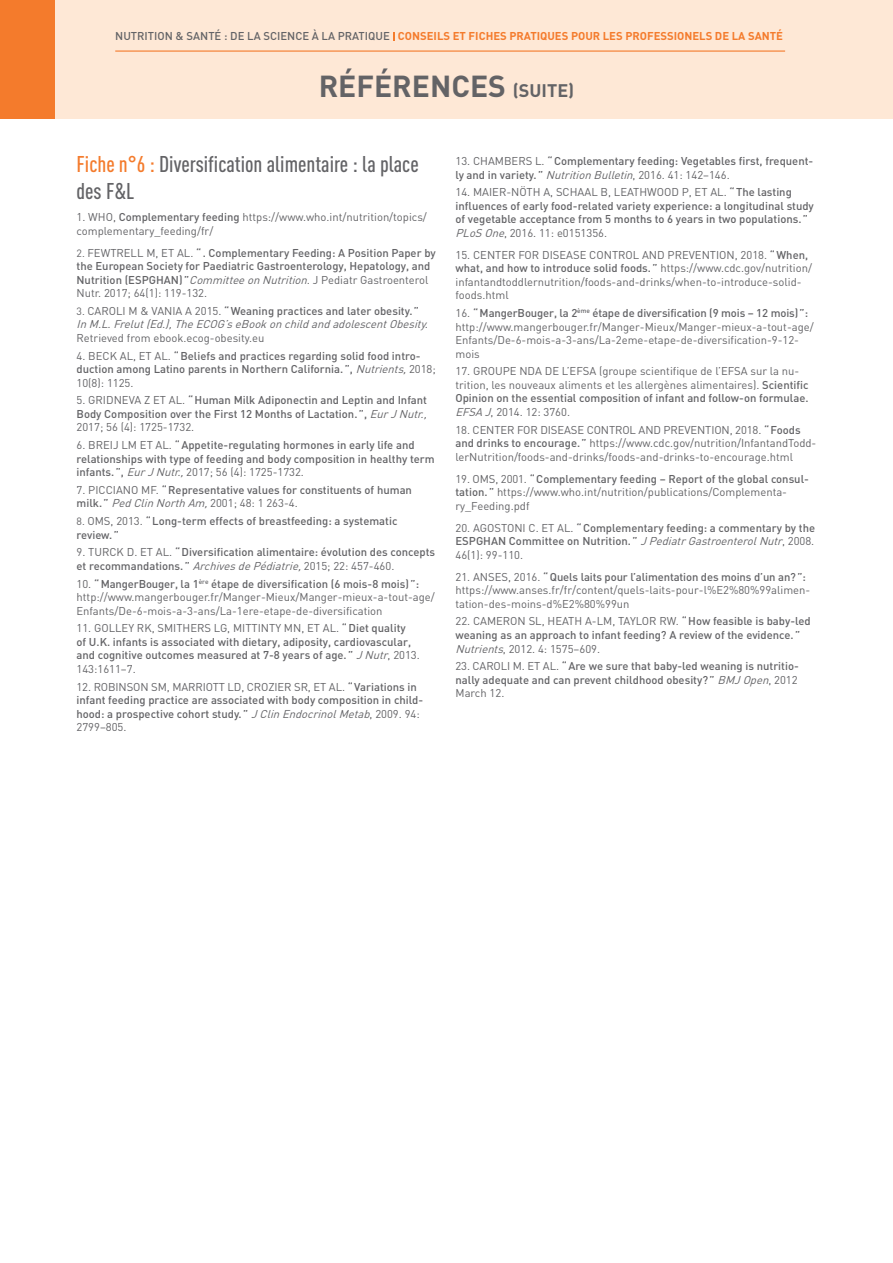
<style>
.page{position:relative;width:893px;height:1263px;background:#fff}
.page>*{position:absolute;margin:0;border:0;box-sizing:border-box;transform-origin:0 0}
.t1{font:700 30px "DIN";color:#636366}
.t2{font:500 condensed 22.5px/27px "DIN Pro";color:#636366}
.t3{font:500 11.25px/13.5px "DIN";color:#636366}
.t4{font:11.25px/13.5px "DIN";color:#636366}
.t5{font:italic 11.25px/13.5px "DIN";color:#636366}
.t6{font:700 11.25px "DIN";color:#f47b2c}
.s1{font-weight:500;color:#636366}
.s2{font-size:18px}
.s3{color:#f47b2c}
.s4{font-weight:500}
.s5{font-weight:400;font-size:10.5px}
.s6{font-weight:400}
.s7{font-weight:400;font-style:italic}
.s8{font-style:normal;font-size:10.5px}
.s9{font-style:normal}
.s10{font-weight:500;font-style:normal}
.s11{font-style:italic}
</style>
<div class="page">
<div style="left:0;top:0;width:893px;height:118px;background:#fee8d6"></div>
<div style="left:0;top:0;width:54px;height:118px;background:#f47b2c"></div>
<hr style="left:115px;top:51px;width:670px;height:1px;background:#f47b2c">
<p class="t6" style="left:115px;top:29px;width:669px"><span class="s1">NUTRITION &amp; SANTÉ : DE LA SCIENCE À LA PRATIQUE</span> CONSEILS ET FICHES PRATIQUES POUR LES PROFESSIONELS DE LA SANTÉ</p>
<p class="t1" style="left:319px;top:67px;width:257px">RÉFÉRENCES <span class="s2">(SUITE)</span></p>
<p class="t2" style="left:77px;top:149px;width:344px"><span class="s3">Fiche n°6 :</span> Diversification alimentaire : la place des F&amp;L</p>
<p class="t4" style="left:77px;top:210px;width:352px">1. WHO, <span class="s4">Complementary feeding</span> https://www.who.int/nutrition/topics/ complementary_feeding/fr/</p>
<p class="t3" style="left:77px;top:245px;width:361px"><span class="s5">2.</span> <span class="s6">FEWTRELL M, ET AL.</span> “ . Complementary Feeding: A Position Paper by the European Society for Paediatric Gastroenterology, Hepatology, and Nutrition (ESPGHAN) ”<span class="s7">CommitteeonNutrition.</span><span class="s6">J Pediatr Gastroenterol Nutr. 2017; 64(1): 119-132.</span></p>
<p class="t5" style="left:77px;top:304px;width:357px"><span class="s8">3.</span> <span class="s9">CAROLI M &amp; VANIA A 2015.</span> <span class="s10">“Weaning practices and later obesity. ”<br></span>InM.L.Frelut(Ed.),TheECOG’seBookonchildandadolescentObesity.<br><span class="s9">Retrieved from ebook.ecog-obesity.eu</span></p>
<p class="t3" style="left:77px;top:348px;width:361px"><span class="s6">4. BECK AL, ET AL.</span> “Beliefs and practices regarding solid food intro&shy;duction among Latino parents in Northern California. ”, <span class="s7">Nutrients,</span><span class="s6">2018;<br>10(8): 1125.</span></p>
<p class="t3" style="left:77px;top:393px;width:355px"><span class="s6">5. GRIDNEVA Z ET AL.</span> “Human Milk Adiponectin and Leptin and Infant<br>Body Composition over the First 12 Months of Lactation. ”, <span class="s7">EurJNutr.,<br></span><span class="s6">2017; 56 (4): 1725-1732.</span></p>
<p class="t3" style="left:77px;top:438px;width:360px"><span class="s6">6. BREIJ LM ET AL.</span> “Appetite-regulating hormones in early life and relationships with type of feeding and body composition in healthy term infants. ”, <span class="s7">EurJNutr.,</span><span class="s6">2017; 56 (4): 1725-1732.</span></p>
<p class="t3" style="left:77px;top:483px;width:337px"><span class="s6">7. PICCIANO MF.</span> “Representative values for constituents of human milk. ” <span class="s7">PedClinNorthAm,</span><span class="s6">2001; 48: 1 263-4.</span></p>
<p class="t3" style="left:77px;top:514px;width:322px"><span class="s5">8.</span> <span class="s6">OMS, 2013.</span> “Long-term effects of breastfeeding: a systematic review. ”</p>
<p class="t3" style="left:77px;top:545px;width:360px"><span class="s6">9. TURCK D. ET AL.</span> “Diversification alimentaire: évolution des concepts et recommandations. ” <span class="s7">ArchivesdePédiatrie,</span><span class="s6">2015; 22: 457-460.</span></p>
<p class="t4" style="left:77px;top:577px;width:360px">10. <span class="s4">“MangerBouger, la 1</span><sup>ère</sup> <span class="s4">étape de diversification (6 mois-8 mois) ”: </span>http://www.mangerbouger.fr/Manger-Mieux/Manger-mieux-a-tout-age/<br>Enfants/De-6-mois-a-3-ans/La-1ere-etape-de-diversification</p>
<p class="t3" style="left:77px;top:621px;width:345px"><span class="s6">11. GOLLEY RK, SMITHERS LG, MITTINTY MN, ET AL.</span> “Diet quality<br>of U.K. infants is associated with dietary, adiposity, cardiovascular, and cognitive outcomes measured at 7-8 years of age. ” <span class="s7">JNutr</span><span class="s6">, 2013.<br>143:1611–7.</span></p>
<p class="t3" style="left:77px;top:679px;width:348px"><span class="s6">12. ROBINSON SM, MARRIOTT LD, CROZIER SR, ET AL.</span> “Variations in infant feeding practice are associated with body composition in child&shy;hood: a prospective cohort study. ” <span class="s7">JClinEndocrinolMetab</span><span class="s6">, 2009. 94:<br>2799–805.</span></p>
<p class="t3" style="left:455px;top:154px;width:359px"><span class="s6">13. CHAMBERS L.</span> “Complementary feeding: Vegetables first, frequent&shy;ly and in variety. ” <span class="s7">NutritionBulletin</span><span class="s6">, 2016. 41: 142–146.</span></p>
<p class="t3" style="left:455px;top:185px;width:360px"><span class="s6">14. MAIER-NÖTH A, SCHAAL B, LEATHWOOD P, ET AL.</span> “The lasting influences of early food-related variety experience: a longitudinal study of vegetable acceptance from 5 months to 6 years in two populations. ” <span class="s7">PLoSOne</span><span class="s6">, 2016. 11: e0151356.</span></p>
<p class="t4" style="left:455px;top:248px;width:358px">15. CENTER FOR DISEASE CONTROL AND PREVENTION, 2018. <span class="s4">“When, what, and how to introduce solid foods. ”</span> https://www.cdc.gov/nutrition/ infantandtoddlernutrition/foods-and-drinks/when-to-introduce-solid&shy;foods.html</p>
<p class="t4" style="left:455px;top:306px;width:360px">16. <span class="s4">“MangerBouger, la 2</span><sup>ème</sup> <span class="s4">étape de diversification (9 mois – 12 mois)”: </span>http://www.mangerbouger.fr/Manger-Mieux/Manger-mieux-a-tout-age/ Enfants/De-6-mois-a-3-ans/La-2eme-etape-de-diversification-9-12- mois</p>
<p class="t4" style="left:455px;top:364px;width:355px">17. GROUPE NDA DE L’EFSA (groupe scientifique de l’EFSA sur la nu&shy;trition, les nouveaux aliments et les allergènes alimentaires). <span class="s4">Scientific Opinion on the essential composition of infant and follow-on formulae.<br></span><span class="s11">EFSA J</span>, 2014. 12: 3760.</p>
<p class="t4" style="left:455px;top:423px;width:362px">18. CENTER FOR DISEASE CONTROL AND PREVENTION, 2018. <span class="s4">“Foods and drinks to encourage. ”</span> https://www.cdc.gov/nutrition/InfantandTodd&shy;lerNutrition/foods-and-drinks/foods-and-drinks-to-encourage.html</p>
<p class="t4" style="left:455px;top:472px;width:355px">19. OMS, 2001. <span class="s4">“Complementary feeding – Report of the global consul&shy;tation. ”</span> https://www.who.int/nutrition/publications/Complementa&shy;ry_Feeding.pdf</p>
<p class="t3" style="left:455px;top:520px;width:361px;text-align:justify"><span class="s6">20. AGOSTONI C. ET AL.</span> “Complementary feeding: a commentary by the ESPGHAN Committee on Nutrition. ” <span class="s7">JPediatrGastroenterolNutr</span><span class="s6">, 2008.<br>46(1): 99-110.</span></p>
<p class="t4" style="left:455px;top:570px;width:356px">21. ANSES, 2016. <span class="s4">“Quels laits pour l’alimentation des moins d’un an?”: </span>https://www.anses.fr/fr/content/quels-laits-pour-l%E2%80%99alimen&shy;tation-des-moins-d%E2%80%99un</p>
<p class="t3" style="left:455px;top:614px;width:357px"><span class="s6">22. CAMERON SL, HEATH A-LM, TAYLOR RW.</span> “How feasible is baby-led weaning as an approach to infant feeding? A review of the evidence. ”<br><span class="s7">Nutrients</span><span class="s6">, 2012. 4: 1575–609.</span></p>
<p class="t3" style="left:455px;top:659px;width:345px;text-align:justify"><span class="s6">23. CAROLI M. ET AL.</span> “Are we sure that baby-led weaning is nutritio&shy;nally adequate and can prevent childhood obesity?” <span class="s7">BMJOpen</span><span class="s6">, 2012<br>March 12.</span></p>
</div>
